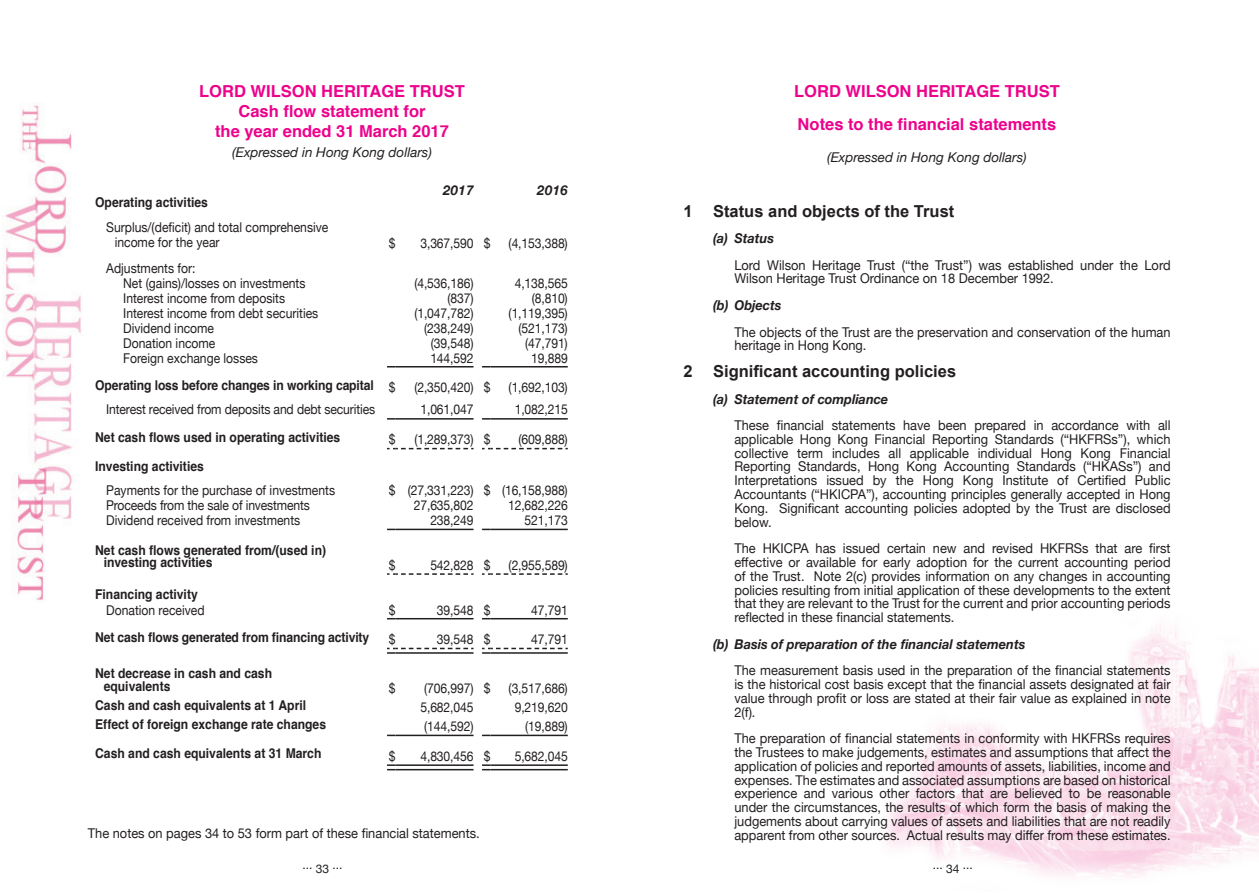
<style>
.page{position:relative;width:1259px;height:893px;background:#fff}
.page>*{position:absolute;margin:0;border:0;box-sizing:border-box;transform-origin:0 0}
.t1{font:700 16.5px/19.8px "Helvetica";color:#ed028c;text-align:center}
.t2{font:700 16.5px "Arial";color:#231f20}
.t3{font:13.5px/13.8px "Helvetica Neue";color:#231f20;text-align:justify;scale:.95 1}
.t4{font:13.5px/15px "Helvetica Neue";color:#231f20;scale:.9 1}
.t5{font:700 13.5px/12.5px "Helvetica";color:#231f20;scale:.9 1}
.t6{font:italic 700 13.5px "Helvetica Neue";color:#231f20;scale:.95 1}
.t7{font:italic 13.5px "Helvetica Neue";color:#231f20}
.t8{font:12px "Helvetica Neue";color:#231f20}
.s1{font-family:"Helvetica Neue";font-weight:400}
</style>
<div class="page">
<img style="left:2px;top:105px;width:80px;height:495px">
<img style="left:886px;top:626px;width:373px;height:251px">
<hr style="left:395px;top:366px;width:78px;height:1px;background:#231f20">
<hr style="left:490px;top:366px;width:78px;height:1px;background:#231f20">
<svg style="left:387px;top:418px;width:8px;height:2px"></svg>
<hr style="left:395px;top:418px;width:78px;height:2px;background:#231f20">
<hr style="left:490px;top:418px;width:78px;height:2px;background:#231f20">
<svg style="left:482px;top:418px;width:8px;height:2px"></svg>
<svg style="left:387px;top:448px;width:86px;height:1px"></svg>
<svg style="left:482px;top:448px;width:86px;height:1px"></svg>
<hr style="left:395px;top:529px;width:78px;height:1px;background:#231f20">
<hr style="left:490px;top:529px;width:78px;height:1px;background:#231f20">
<svg style="left:387px;top:573px;width:86px;height:2px"></svg>
<svg style="left:482px;top:573px;width:86px;height:2px"></svg>
<hr style="left:395px;top:618px;width:78px;height:1px;background:#231f20">
<hr style="left:490px;top:618px;width:78px;height:1px;background:#231f20">
<svg style="left:387px;top:648px;width:86px;height:6px"></svg>
<hr style="left:395px;top:652px;width:78px;height:2px;background:#231f20">
<svg style="left:482px;top:648px;width:86px;height:6px"></svg>
<hr style="left:490px;top:652px;width:78px;height:2px;background:#231f20">
<hr style="left:395px;top:735px;width:78px;height:1px;background:#231f20">
<hr style="left:490px;top:735px;width:78px;height:1px;background:#231f20">
<hr style="left:395px;top:764px;width:78px;height:2px;background:#231f20">
<hr style="left:490px;top:764px;width:78px;height:2px;background:#231f20">
<svg style="left:387px;top:764px;width:8px;height:6px"></svg>
<hr style="left:395px;top:769px;width:78px;height:1px;background:#231f20">
<svg style="left:482px;top:764px;width:8px;height:6px"></svg>
<hr style="left:490px;top:769px;width:78px;height:1px;background:#231f20">
<p class="t1" style="left:199px;top:82px;width:267px">LORD WILSON HERITAGE TRUST<br>Cash flow statement for<br>the year ended 31 March 2017</p>
<p class="t7" style="left:232px;top:142px;width:201px">(Expressed in Hong Kong dollars)</p>
<p class="t6" style="left:443px;top:180px;width:34px">2017</p>
<p class="t6" style="left:537px;top:180px;width:34px">2016</p>
<p class="t5" style="left:95px;top:196px;width:127px">Operating activities</p>
<p class="t4" style="left:115px;top:220px;width:239px;text-indent:-9px">Surplus/(deficit) and total comprehensive income for the year</p>
<p class="t4" style="left:389px;top:236px;width:9px">$</p>
<p class="t4" style="left:420px;top:236px;width:79px">3,367,590 $</p>
<p class="t4" style="left:508px;top:236px;width:67px">(4,153,388)</p>
<p class="t4" style="left:123px;top:262px;width:204px;text-indent:-17px">Adjustments for:<br>Net (gains)/losses on investments</p>
<p class="t4" style="left:414px;top:277px;width:67px">(4,536,186)</p>
<p class="t4" style="left:515px;top:277px;width:60px">4,138,565</p>
<p class="t4" style="left:123px;top:292px;width:181px">Interest income from deposits</p>
<p class="t4" style="left:447px;top:292px;width:30px">(837)</p>
<p class="t4" style="left:532px;top:292px;width:41px">(8,810)</p>
<p class="t4" style="left:123px;top:306px;width:218px">Interest income from debt securities</p>
<p class="t4" style="left:414px;top:306px;width:67px">(1,047,782)</p>
<p class="t4" style="left:508px;top:306px;width:67px">(1,119,395)</p>
<p class="t4" style="left:123px;top:321px;width:103px">Dividend income</p>
<p class="t4" style="left:424px;top:321px;width:56px">(238,249)</p>
<p class="t4" style="left:518px;top:321px;width:56px">(521,173)</p>
<p class="t4" style="left:123px;top:336px;width:104px">Donation income</p>
<p class="t4" style="left:431px;top:336px;width:49px">(39,548)</p>
<p class="t4" style="left:525px;top:336px;width:49px">(47,791)</p>
<p class="t4" style="left:123px;top:351px;width:151px">Foreign exchange losses</p>
<p class="t4" style="left:430px;top:351px;width:49px">144,592</p>
<p class="t4" style="left:531px;top:351px;width:42px">19,889</p>
<p class="t5" style="left:95px;top:379px;width:335px">Operating loss before changes in working capital <span class="s1">$</span></p>
<p class="t4" style="left:414px;top:381px;width:86px">(2,350,420) $</p>
<p class="t4" style="left:508px;top:381px;width:67px">(1,692,103)</p>
<p class="t4" style="left:106px;top:402px;width:300px">Interest received from deposits and debt securities</p>
<p class="t4" style="left:420px;top:402px;width:60px">1,061,047</p>
<p class="t4" style="left:515px;top:402px;width:60px">1,082,215</p>
<p class="t5" style="left:95px;top:431px;width:274px">Net cash flows used in operating activities</p>
<p class="t4" style="left:389px;top:433px;width:9px">$</p>
<p class="t4" style="left:414px;top:433px;width:86px">(1,289,373) $</p>
<p class="t4" style="left:518px;top:433px;width:56px">(609,888)</p>
<p class="t5" style="left:95px;top:461px;width:122px">Investing activities</p>
<p class="t4" style="left:106px;top:484px;width:256px">Payments for the purchase of investments</p>
<p class="t4" style="left:389px;top:484px;width:200px">$ (27,331,223) $ (16,158,988)</p>
<p class="t4" style="left:106px;top:499px;width:228px">Proceeds from the sale of investments</p>
<p class="t4" style="left:414px;top:499px;width:68px">27,635,802</p>
<p class="t4" style="left:508px;top:499px;width:68px">12,682,226</p>
<p class="t4" style="left:106px;top:514px;width:217px">Dividend received from investments</p>
<p class="t4" style="left:430px;top:514px;width:49px">238,249</p>
<p class="t4" style="left:524px;top:514px;width:49px">521,173</p>
<p class="t5" style="left:104px;top:544px;width:249px;text-indent:-9px">Net cash flows generated from/(used in) investing activities</p>
<p class="t4" style="left:389px;top:558px;width:9px">$</p>
<p class="t4" style="left:430px;top:558px;width:68px">542,828 $</p>
<p class="t4" style="left:508px;top:558px;width:67px">(2,955,589)</p>
<p class="t5" style="left:95px;top:588px;width:116px">Financing activity</p>
<p class="t4" style="left:106px;top:603px;width:111px">Donation received</p>
<p class="t4" style="left:389px;top:603px;width:9px">$</p>
<p class="t4" style="left:437px;top:603px;width:61px">39,548 $</p>
<p class="t4" style="left:531px;top:603px;width:42px">47,791</p>
<p class="t5" style="left:95px;top:631px;width:306px">Net cash flows generated from financing activity</p>
<p class="t4" style="left:389px;top:633px;width:9px">$</p>
<p class="t4" style="left:437px;top:633px;width:61px">39,548 $</p>
<p class="t4" style="left:531px;top:633px;width:42px">47,791</p>
<p class="t5" style="left:104px;top:667px;width:189px;text-indent:-9px">Net decrease in cash and cash equivalents</p>
<p class="t4" style="left:389px;top:682px;width:9px">$</p>
<p class="t4" style="left:424px;top:682px;width:75px">(706,997) $</p>
<p class="t4" style="left:508px;top:682px;width:67px">(3,517,686)</p>
<p class="t5" style="left:95px;top:699px;width:236px">Cash and cash equivalents at 1 April</p>
<p class="t4" style="left:420px;top:701px;width:60px">5,682,045</p>
<p class="t4" style="left:515px;top:701px;width:60px">9,219,620</p>
<p class="t5" style="left:95px;top:718px;width:258px">Effect of foreign exchange rate changes</p>
<p class="t4" style="left:424px;top:720px;width:56px">(144,592)</p>
<p class="t4" style="left:525px;top:720px;width:49px">(19,889)</p>
<p class="t5" style="left:95px;top:747px;width:253px">Cash and cash equivalents at 31 March</p>
<p class="t4" style="left:389px;top:749px;width:9px">$</p>
<p class="t4" style="left:420px;top:749px;width:79px">4,830,456 $</p>
<p class="t4" style="left:515px;top:749px;width:60px">5,682,045</p>
<p class="t3" style="left:88px;top:827px;width:414px">The notes on pages 34 to 53 form part of these financial statements.</p>
<p class="t8" style="left:302px;top:856px;width:42px">... 33 ...</p>
<p class="t1" style="left:794px;top:76px;width:267px;line-height:32.5px;text-align:left">LORD WILSON HERITAGE TRUST<br>Notes to the financial statements</p>
<p class="t7" style="left:827px;top:148px;width:201px">(Expressed in Hong Kong dollars)</p>
<p class="t2" style="left:683px;top:200px;width:272px">1 Status and objects of the Trust</p>
<p class="t6" style="left:713px;top:228px;width:66px">(a) Status</p>
<p class="t3" style="left:734px;top:259px;width:461px">Lord Wilson Heritage Trust (“the Trust”) was established under the Lord<br>Wilson Heritage Trust Ordinance on 18 December 1992.</p>
<p class="t6" style="left:713px;top:295px;width:73px">(b) Objects</p>
<p class="t3" style="left:734px;top:326px;width:461px">The objects of the Trust are the preservation and conservation of the human heritage in Hong Kong.</p>
<p class="t2" style="left:683px;top:360px;width:274px">2 Significant accounting policies</p>
<p class="t6" style="left:713px;top:388px;width:186px">(a) Statement of compliance</p>
<p class="t3" style="left:734px;top:419px;width:461px">These financial statements have been prepared in accordance with all applicable Hong Kong Financial Reporting Standards (“HKFRSs”), which collective term includes all applicable individual Hong Kong Financial Reporting Standards, Hong Kong Accounting Standards (“HKASs”) and Interpretations issued by the Hong Kong Institute of Certified Public Accountants (“HKICPA”), accounting principles generally accepted in Hong Kong. Significant accounting policies adopted by the Trust are disclosed below.</p>
<p class="t3" style="left:734px;top:542px;width:461px">The HKICPA has issued certain new and revised HKFRSs that are first effective or available for early adoption for the current accounting period of the Trust. Note 2(c) provides information on any changes in accounting policies resulting from initial application of these developments to the extent that they are relevant to the Trust for the current and prior accounting periods reflected in these financial statements.</p>
<p class="t6" style="left:713px;top:633px;width:330px">(b) Basis of preparation of the financial statements</p>
<p class="t3" style="left:734px;top:664px;width:460px">The measurement basis used in the preparation of the financial statements is the historical cost basis except that the financial assets designated at fair value through profit or loss are stated at their fair value as explained in note 2(f).</p>
<p class="t3" style="left:734px;top:732px;width:461px">The preparation of financial statements in conformity with HKFRSs requires the Trustees to make judgements, estimates and assumptions that affect the application of policies and reported amounts of assets, liabilities, income and expenses. The estimates and associated assumptions are based on historical experience and various other factors that are believed to be reasonable under the circumstances, the results of which form the basis of making the judgements about carrying values of assets and liabilities that are not readily apparent from other sources. Actual results may differ from these estimates.</p>
<p class="t8" style="left:933px;top:856px;width:42px">... 34 ...</p>
</div>
